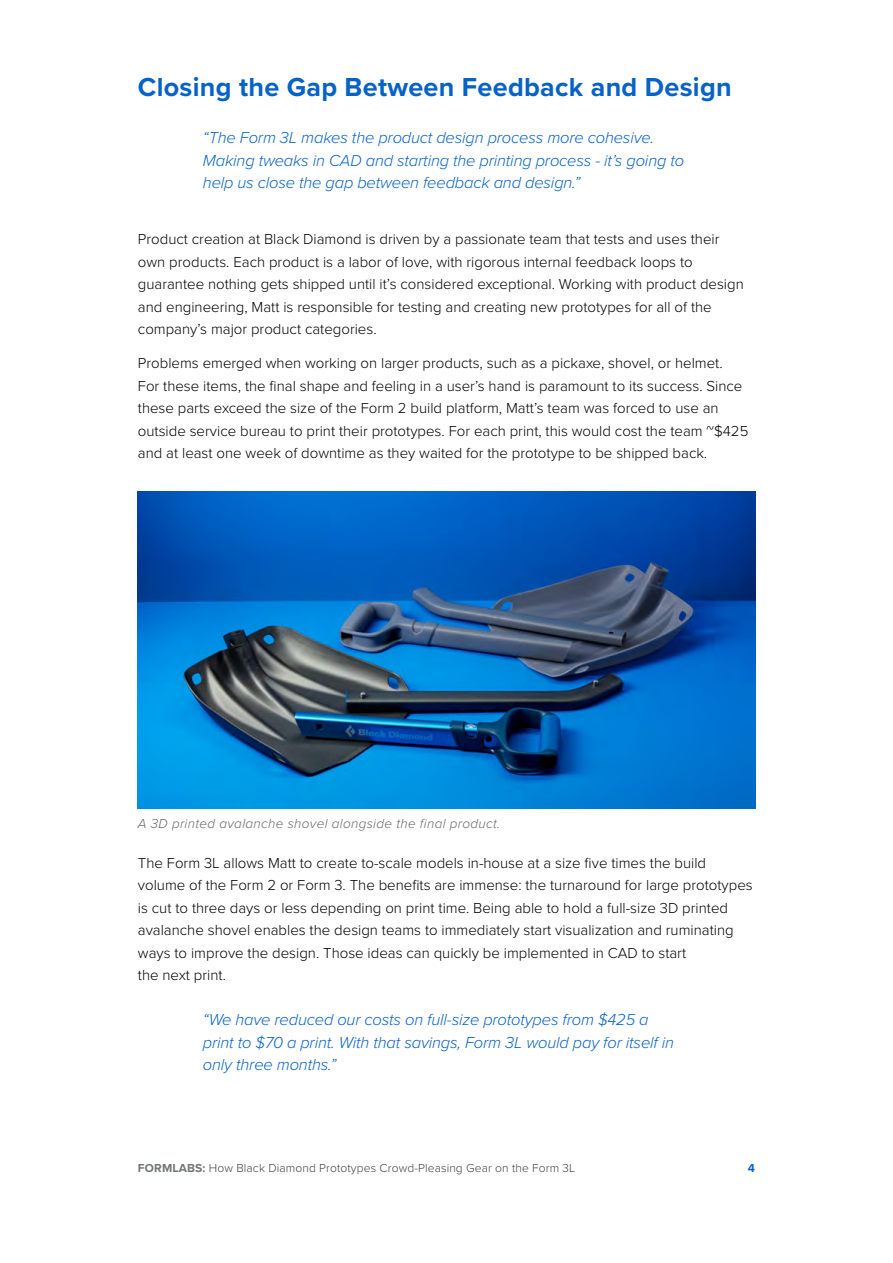
<style>
.page{position:relative;width:893px;height:1263px;background:#fff}
.page>*{position:absolute;margin:0;border:0;box-sizing:border-box;transform-origin:0 0}
.t1{font:700 27px "Proxima Nova";letter-spacing:.01em;color:#0762c8}
.t2{font:italic 300 16.5px/22.5px "Proxima Nova";letter-spacing:-.01em;color:#0762c8}
.t3{font:300 15px/22.5px "Proxima Nova";color:#000}
.t4{font:italic 300 13.5px "Proxima Nova";letter-spacing:.025em;color:#63666a}
.t5{font:300 12px "Proxima Nova";letter-spacing:.01em;color:#414042}
.t6{font:700 12px "Proxima Nova";color:#0762c8}
.s1{font-weight:700;color:#727579}
</style>
<div class="page">
<img style="left:138px;top:492px;width:617px;height:316px">
<h1 class="t1" style="left:138px;top:67px;width:595px">Closing the Gap Between Feedback and Design</h1>
<p class="t2" style="left:203px;top:125px;width:483px">“The Form 3L makes the product design process more cohesive.<br>Making tweaks in CAD and starting the printing process - it’s going to help us close the gap between feedback and design.”</p>
<p class="t3" style="left:138px;top:227px;width:607px">Product creation at Black Diamond is driven by a passionate team that tests and uses their own products. Each product is a labor of love, with rigorous internal feedback loops to guarantee nothing gets shipped until it’s considered exceptional. Working with product design and engineering, Matt is responsible for testing and creating new prototypes for all of the company’s major product categories.</p>
<p class="t3" style="left:138px;top:351px;width:612px">Problems emerged when working on larger products, such as a pickaxe, shovel, or helmet.<br>For these items, the final shape and feeling in a user’s hand is paramount to its success. Since these parts exceed the size of the Form 2 build platform, Matt’s team was forced to use an outside service bureau to print their prototypes. For each print, this would cost the team ~$425 and at least one week of downtime as they waited for the prototype to be shipped back.</p>
<p class="t4" style="left:138px;top:814px;width:364px">A 3D printed avalanche shovel alongside the final product.</p>
<p class="t3" style="left:138px;top:851px;width:616px">The Form 3L allows Matt to create to-scale models in-house at a size five times the build volume of the Form 2 or Form 3. The benefits are immense: the turnaround for large prototypes is cut to three days or less depending on print time. Being able to hold a full-size 3D printed avalanche shovel enables the design teams to immediately start visualization and ruminating ways to improve the design. Those ideas can quickly be implemented in CAD to start<br>the next print.</p>
<p class="t2" style="left:203px;top:1008px;width:473px">“We have reduced our costs on full-size prototypes from $425 a print to $70 a print. With that savings, Form 3L would pay for itself in only three months.”</p>
<p class="t5" style="left:138px;top:1159px;width:439px"><span class="s1">FORMLABS:</span> How Black Diamond Prototypes Crowd-Pleasing Gear on the Form 3L</p>
<p class="t6" style="left:748px;top:1159px;width:9px">4</p>
</div>
